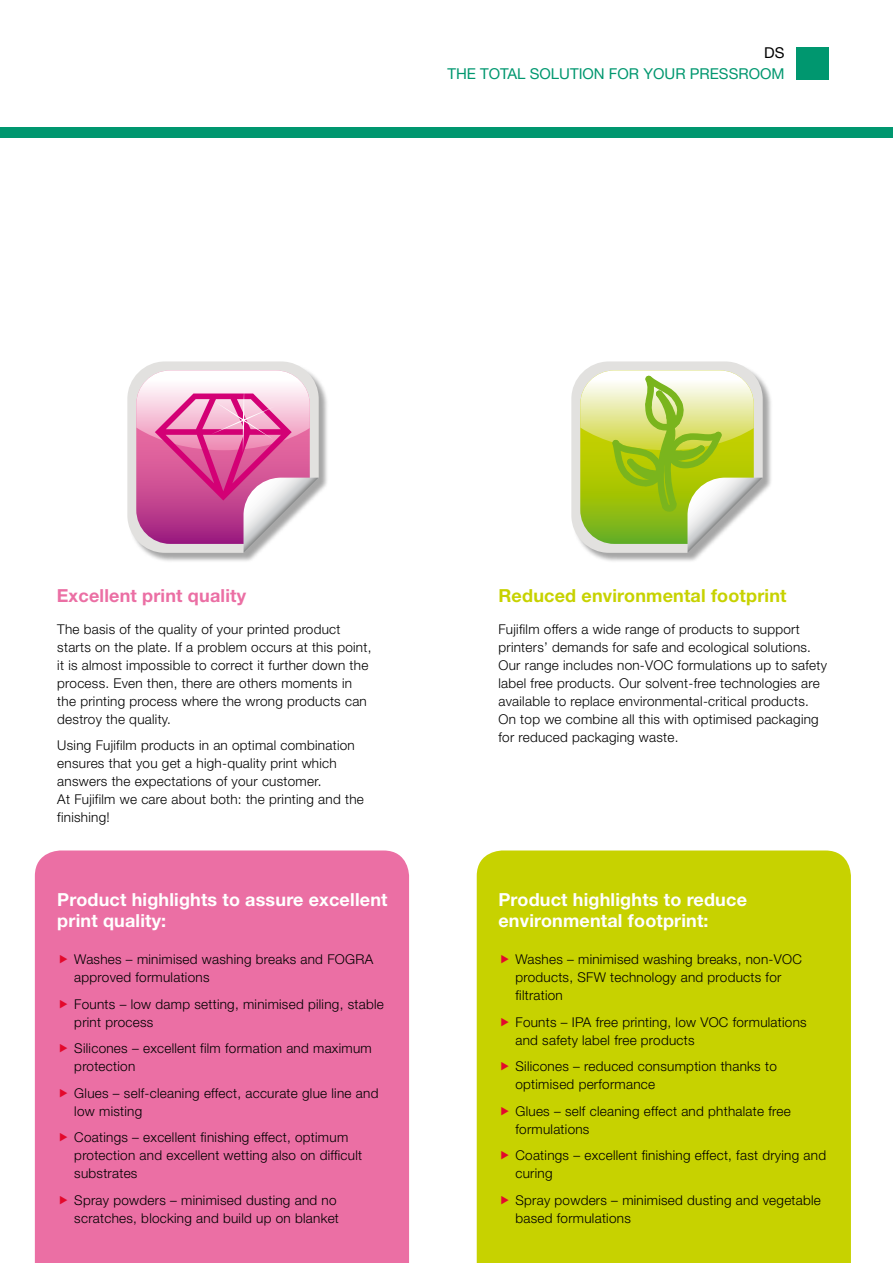
<style>
.page{position:relative;width:893px;height:1263px;background:#fff}
.page>*{position:absolute;margin:0;border:0;box-sizing:border-box;transform-origin:0 0}
.t1{font:700 18px/21px "Helvetica Neue LT Std";letter-spacing:.01em;color:#fff}
.t2{font:700 18px "Helvetica Neue LT Std";letter-spacing:.01em;color:#c7d200}
.t3{font:700 18px "Helvetica Neue LT Std";letter-spacing:.01em;color:#eb6fa4}
.t4{font:15px "Helvetica Neue LT Std";color:#00976f}
.t5{font:15px "Helvetica Neue LT Std";color:#000}
.t6{font:300 13.5px/18px "Helvetica Neue LT Std";letter-spacing:.02em;color:#000}
</style>
<div class="page">
<div style="left:0;top:128px;width:893px;height:10px;background:#00976f"></div>
<div style="left:796px;top:47px;width:33px;height:33px;background:#00976f"></div>
<div style="left:477px;top:850px;width:374px;height:413px;background:#c7d200"></div>
<div style="left:35px;top:850px;width:374px;height:413px;background:#eb6fa4"></div>
<div style="left:573px;top:363px;width:200px;height:200px;background:#000;opacity:.35"></div>
<svg style="left:571px;top:361px;width:192px;height:192px;background:#c5d77e"></svg>
<div style="left:129px;top:363px;width:200px;height:200px;background:#000;opacity:.35"></div>
<svg style="left:127px;top:361px;width:192px;height:192px"></svg>
<svg style="left:501px;top:955px;width:8px;height:8px"></svg>
<svg style="left:501px;top:1017px;width:8px;height:9px"></svg>
<svg style="left:501px;top:1062px;width:8px;height:8px"></svg>
<svg style="left:501px;top:1106px;width:8px;height:9px"></svg>
<svg style="left:501px;top:1151px;width:8px;height:8px"></svg>
<svg style="left:501px;top:1195px;width:8px;height:9px"></svg>
<svg style="left:60px;top:955px;width:8px;height:8px"></svg>
<svg style="left:60px;top:999px;width:8px;height:9px"></svg>
<svg style="left:60px;top:1044px;width:8px;height:8px"></svg>
<svg style="left:60px;top:1088px;width:8px;height:9px"></svg>
<svg style="left:60px;top:1133px;width:8px;height:8px"></svg>
<svg style="left:60px;top:1195px;width:8px;height:9px"></svg>
<p class="t5" style="left:764px;top:44px;width:22px">DS</p>
<p class="t4" style="left:447px;top:65px;width:339px">THE TOTAL SOLUTION FOR YOUR PRESS ROOM</p>
<h1 class="t3" style="left:57px;top:585px;width:191px">Excellent print quality</h1>
<p class="t6" style="left:57px;top:620px;width:316px">The basis of the quality of your printed product starts on the plate. If a problem occurs at this point, it is almost impossible to correct it further down the process. Even then, there are others moments in the printing process where the wrong products can destroy the quality.</p>
<p class="t6" style="left:57px;top:736px;width:308px">Using Fujifilm products in an optimal combination ensures that you get a high-quality print which answers the expectations of your customer.<br>At Fujifilm we care about both: the printing and the finishing!</p>
<h1 class="t1" style="left:57px;top:888px;width:332px">Product highlights to assure excellent print quality:</h1>
<p class="t6" style="left:74px;top:950px;width:300px">Washes – minimised washing breaks and FOGRA approved formulations</p>
<p class="t6" style="left:74px;top:994px;width:311px">Founts – low damp setting, minimised piling, stable print process</p>
<p class="t6" style="left:74px;top:1039px;width:299px">Silicones – excellent film formation and maximum protection</p>
<p class="t6" style="left:74px;top:1083px;width:306px">Glues – self-cleaning effect, accurate glue line and low misting</p>
<p class="t6" style="left:74px;top:1128px;width:289px">Coatings – excellent finishing effect, optimum protection and excellent wetting also on difficult substrates</p>
<p class="t6" style="left:74px;top:1190px;width:266px">Spray powders – minimised dusting and no scratches, blocking and build up on blanket</p>
<h1 class="t2" style="left:498px;top:585px;width:290px">Reduced environmental footprint</h1>
<p class="t6" style="left:498px;top:620px;width:330px">Fujifilm offers a wide range of products to support printers’ demands for safe and ecological solutions.<br>Our range includes non-VOC formulations up to safety label free products. Our solvent-free technologies are available to replace environmental-critical products.<br>On top we combine all this with optimised packaging for reduced packaging waste.</p>
<h1 class="t1" style="left:498px;top:888px;width:250px">Product highlights to reduce environmental footprint:</h1>
<p class="t6" style="left:515px;top:950px;width:288px">Washes – minimised washing breaks, non-VOC products, SFW technology and products for filtration</p>
<p class="t6" style="left:515px;top:1012px;width:293px">Founts – IPA free printing, low VOC formulations and safety label free products</p>
<p class="t6" style="left:515px;top:1057px;width:263px">Silicones – reduced consumption thanks to optimised performance</p>
<p class="t6" style="left:515px;top:1101px;width:277px">Glues – self cleaning effect and phthalate free formulations</p>
<p class="t6" style="left:515px;top:1146px;width:312px">Coatings – excellent finishing effect, fast drying and curing</p>
<p class="t6" style="left:515px;top:1190px;width:307px">Spray powders – minimised dusting and vegetable based formulations</p>
</div>
